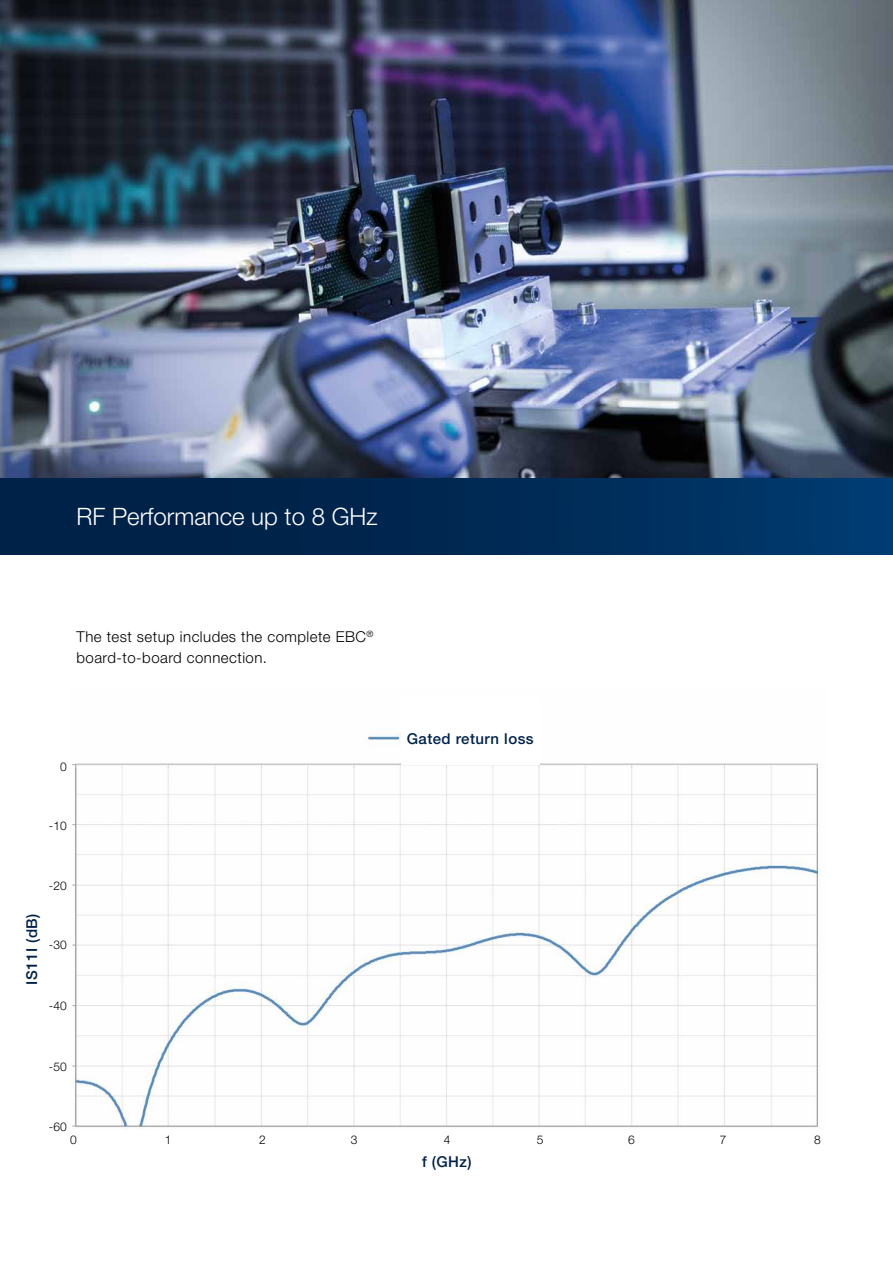
<style>
.page{position:relative;width:893px;height:1263px;background:#fff}
.page>*{position:absolute;margin:0;border:0;box-sizing:border-box;transform-origin:0 0}
.t1{font:300 24px "Helvetica Neue LT Pro";color:#fff}
.t2{font:300 15px/21px "Helvetica Neue LT Pro";letter-spacing:.03em;color:#000}
.t3{font:500 15px "Helvetica Neue LT Pro";letter-spacing:.03em;color:#002249}
.t4{font:300 12px "Helvetica Neue LT Pro";letter-spacing:.01em;color:#000}
</style>
<div class="page">
<img style="left:0;top:0;width:893px;height:478px">
<img style="left:72px;top:733px;width:747px;height:396px">
<div style="left:0;top:478px;width:893px;height:77px;background:linear-gradient(to right,#001c40,#00386c)"></div>
<div style="left:402px;top:699px;width:138px;height:53px;background:#fff"></div>
<div style="left:401px;top:712px;width:138px;height:53px;background:#fff"></div>
<h1 class="t1" style="left:77px;top:502px;width:303px">RF Performance up to 8 GHz</h1>
<p class="t2" style="left:77px;top:626px;width:298px">The test setup includes the complete EBC<sup>® </sup>board-to-board connection.</p>
<p class="t4" style="left:60px;top:759px;width:8px">0</p>
<p class="t4" style="left:49px;top:819px;width:20px">-10</p>
<p class="t4" style="left:49px;top:878px;width:20px">-20</p>
<p class="t3" style="left:23px;top:984px;width:73px;rotate:-90deg">IS11I (dB)</p>
<p class="t4" style="left:49px;top:938px;width:20px">-30</p>
<p class="t4" style="left:49px;top:999px;width:20px">-40</p>
<p class="t3" style="left:407px;top:729px;width:128px">Gated return loss</p>
<p class="t4" style="left:49px;top:1060px;width:20px">-50</p>
<p class="t4" style="left:49px;top:1119px;width:20px">-60</p>
<p class="t4" style="left:70px;top:1132px;width:8px">0</p>
<p class="t4" style="left:165px;top:1132px;width:8px">1</p>
<p class="t4" style="left:259px;top:1132px;width:8px">2</p>
<p class="t4" style="left:351px;top:1132px;width:8px">3</p>
<p class="t4" style="left:444px;top:1132px;width:8px">4</p>
<p class="t4" style="left:537px;top:1132px;width:8px">5</p>
<p class="t4" style="left:628px;top:1132px;width:8px">6</p>
<p class="t4" style="left:720px;top:1132px;width:8px">7</p>
<p class="t4" style="left:814px;top:1132px;width:8px">8</p>
<p class="t3" style="left:422px;top:1152px;width:51px">f (GHz)</p>
</div>
